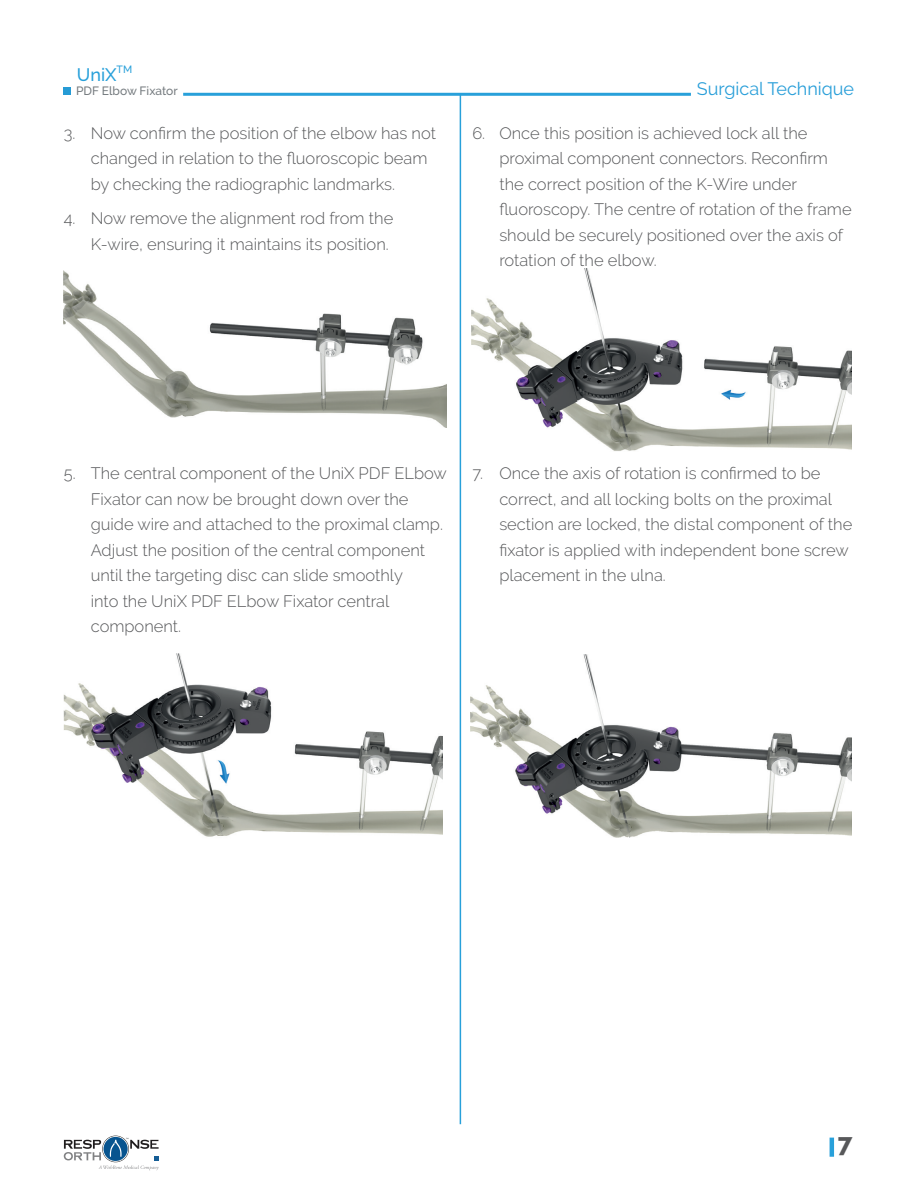
<style>
.page{position:relative;width:918px;height:1188px;background:#fff}
.page>*{position:absolute;margin:0;border:0;box-sizing:border-box;transform-origin:0 0}
.t1{font:800 25.5px "Raleway";color:#57585a}
.t2{font:18px "Raleway";color:#2a9fd9}
.t3{font:500 18px "Raleway";color:#28a0da}
.t4{font:300 16.5px/25.5px "Raleway";color:#57585a}
.t5{font:500 12px "Raleway";color:#757b7f}
</style>
<div class="page">
<hr style="left:183px;top:93px;width:508px;height:3px;background:#28a0da">
<div style="left:64px;top:88px;width:7px;height:7px;background:#269bd5"></div>
<hr style="left:830px;top:1138px;width:4px;height:19px;background:#28a0da">
<img style="left:64px;top:271px;width:383px;height:157px">
<hr style="left:460px;top:93px;width:1px;height:1031px;background:#28a0da">
<div style="left:102px;top:1136px;width:27px;height:26px;border:1px solid #3e3e3e;border-radius:50%"></div>
<div style="left:103px;top:1137px;width:25px;height:24px;border:1px solid #fff;border-radius:50%"></div>
<svg style="left:64px;top:1138px;width:95px;height:32px"></svg>
<img style="left:64px;top:653px;width:379px;height:184px">
<img style="left:64px;top:658px;width:254px;height:1px">
<img style="left:472px;top:268px;width:379px;height:183px">
<img style="left:471px;top:655px;width:380px;height:182px">
<p class="t3" style="left:77px;top:64px;width:57px">UniX<sup>TM</sup></p>
<p class="t5" style="left:76px;top:84px;width:103px">PDF Elbow Fixator</p>
<p class="t2" style="left:697px;top:78px;width:159px">Surgical Technique</p>
<p class="t4" style="left:91px;top:120px;width:347px;text-indent:-27px">3. Now confirm the position of the elbow has not changed in relation to the fluoroscopic beam by checking the radiographic landmarks.</p>
<p class="t4" style="left:64px;top:206px;width:331px;text-align:right">4. Now remove the alignment rod from the<br>K-wire, ensuring it maintains its position.</p>
<p class="t4" style="left:499px;top:120px;width:354px;text-indent:-27px">6. Once this position is achieved lock all the proximal component connectors. Reconfirm the correct position of the K-Wire under fluoroscopy. The centre of rotation of the frame should be securely positioned over the axis of rotation of the elbow.</p>
<p class="t4" style="left:91px;top:461px;width:358px;text-indent:-27px">5. The central component of the UniX PDF ELbow Fixator can now be brought down over the guide wire and attached to the proximal clamp.<br>Adjust the position of the central component until the targeting disc can slide smoothly<br>into the UniX PDF ELbow Fixator central component.</p>
<p class="t4" style="left:499px;top:461px;width:354px;text-indent:-27px">7. Once the axis of rotation is confirmed to be correct, and all locking bolts on the proximal section are locked, the distal component of the fixator is applied with independent bone screw placement in the ulna.</p>
<h1 class="t1" style="left:838px;top:1129px;width:16px">7</h1>
</div>
